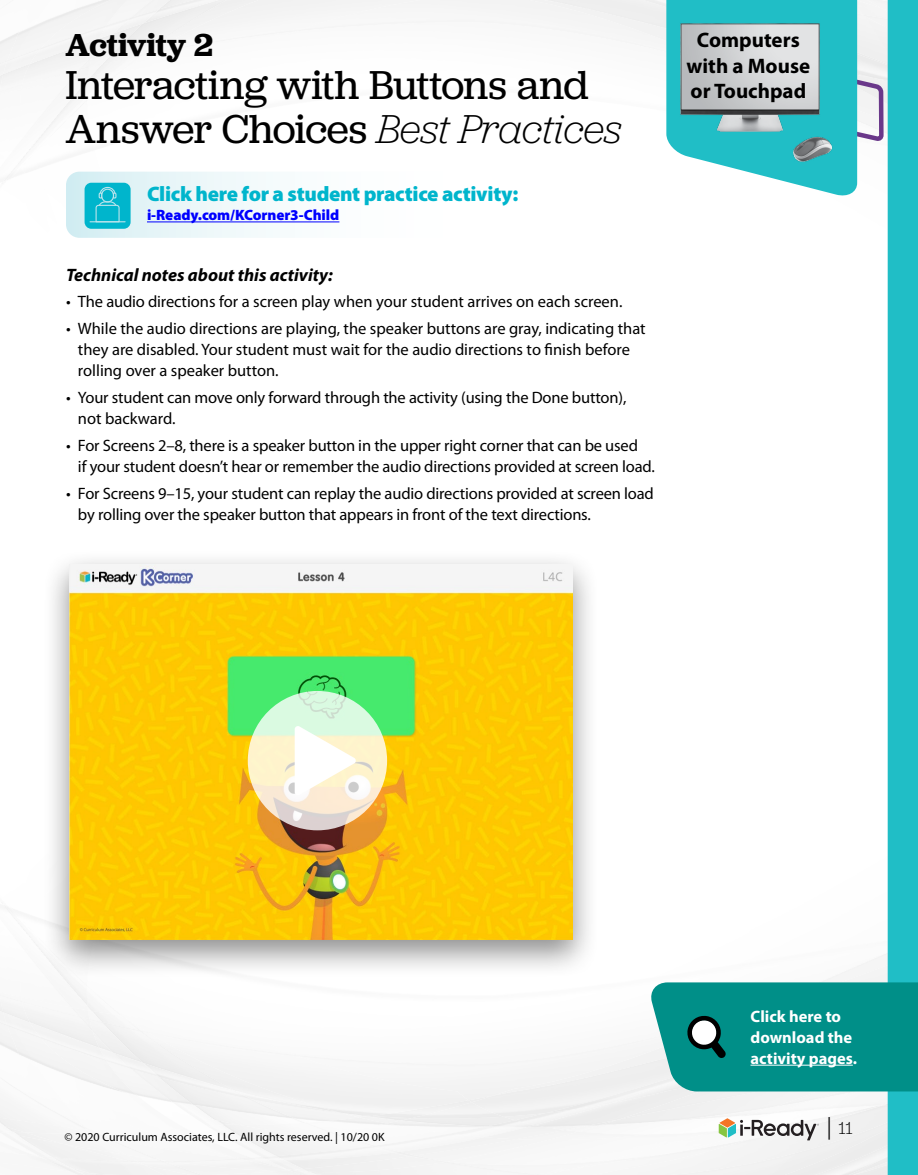
<style>
.page{position:relative;width:918px;height:1175px;background:#fff}
.page>*{position:absolute;margin:0;border:0;box-sizing:border-box;transform-origin:0 0}
.t1{font:42px/43.5px "Jubilat";letter-spacing:-.005em;color:#000}
.t2{font:600 33px "Jubilat";letter-spacing:-.005em;color:#000}
.t3{font:900 21px "Myriad Pro";letter-spacing:-.015em;color:#00b5cc}
.t4{font:700 21px/25.2px "Myriad Pro";color:#000;text-align:center}
.t5{font:italic 700 18px "Myriad Pro";color:#000}
.t6{font:300 18px "Jubilat";color:#000}
.t7{font:16.5px/21px "Myriad Pro";letter-spacing:-.01em;color:#000}
.t8{font:700 16.5px/21px "Myriad Pro";color:#fff}
.t9{font:900 15px "Myriad Pro";letter-spacing:-.005em;color:#00f}
.t10{font:12px "Myriad Pro";color:#000}
.s1{font-weight:300;font-style:italic}
.s2{font-size:27px}
</style>
<div class="page">
<img style="left:887px;top:523px;width:1px;height:302px">
<img style="left:213px;top:1118px;width:15px;height:1px">
<img style="left:785px;top:1126px;width:103px;height:48px">
<img style="left:815px;top:1131px;width:73px;height:43px">
<svg style="left:5px;top:906px;width:7px;height:6px"></svg>
<img style="left:30px;top:1048px;width:60px;height:13px">
<div style="left:93px;top:1066px;width:376px;height:49px;background:#f5f5f5"></div>
<div style="left:22px;top:1001px;width:77px;height:47px;background:#f5f5f5"></div>
<img style="left:0;top:1001px;width:30px;height:21px">
<div style="left:141px;top:1063px;width:200px;height:49px;background:#f3f3f3"></div>
<img style="left:90px;top:1019px;width:51px;height:43px">
<img style="left:79px;top:1016px;width:14px;height:15px">
<div style="left:102px;top:1022px;width:133px;height:69px;background:#f4f4f4"></div>
<img style="left:822px;top:965px;width:66px;height:17px">
<img style="left:367px;top:1115px;width:34px;height:5px">
<img style="left:469px;top:1095px;width:3px;height:5px">
<img style="left:372px;top:1100px;width:100px;height:18px">
<svg style="left:82px;top:1125px;width:5px;height:6px"></svg>
<div style="left:243px;top:1135px;width:126px;height:21px;background:#f6f6f6"></div>
<img style="left:378px;top:1123px;width:23px;height:3px">
<img style="left:412px;top:1102px;width:92px;height:16px">
<img style="left:0;top:1130px;width:17px;height:1px">
<div style="left:715px;top:1134px;width:78px;height:26px;background:#f4f4f4"></div>
<img style="left:579px;top:1160px;width:28px;height:4px">
<img style="left:579px;top:1130px;width:19px;height:1px">
<img style="left:565px;top:1130px;width:14px;height:3px">
<img style="left:444px;top:1139px;width:80px;height:17px">
<img style="left:25px;top:1151px;width:46px;height:9px">
<img style="left:40px;top:1156px;width:30px;height:7px">
<img style="left:47px;top:1159px;width:5px;height:5px">
<img style="left:52px;top:1157px;width:109px;height:17px">
<img style="left:70px;top:1167px;width:21px;height:6px">
<img style="left:262px;top:1156px;width:14px;height:2px">
<img style="left:371px;top:1145px;width:18px;height:1px">
<img style="left:276px;top:1146px;width:117px;height:12px">
<img style="left:486px;top:1120px;width:49px;height:7px">
<img style="left:127px;top:1160px;width:17px;height:5px">
<img style="left:137px;top:1161px;width:66px;height:13px">
<img style="left:168px;top:1158px;width:111px;height:12px">
<div style="left:400px;top:1137px;width:116px;height:18px;background:#f5f5f5"></div>
<img style="left:266px;top:1159px;width:17px;height:10px">
<svg style="left:279px;top:1167px;width:43px;height:7px"></svg>
<img style="left:393px;top:1151px;width:23px;height:5px">
<div style="left:283px;top:1152px;width:127px;height:17px;background:#f2f2f2"></div>
<div style="left:535px;top:1020px;width:353px;height:106px;background:#f4f4f4"></div>
<svg style="left:521px;top:1125px;width:26px;height:3px"></svg>
<div style="left:610px;top:1020px;width:278px;height:83px;background:#f2f2f2"></div>
<img style="left:887px;top:261px;width:1px;height:262px">
<svg style="left:4px;top:174px;width:8px;height:7px"></svg>
<img style="left:30px;top:25px;width:60px;height:13px">
<div style="left:22px;top:38px;width:77px;height:47px;background:#f4f4f4"></div>
<img style="left:0;top:64px;width:30px;height:21px">
<img style="left:90px;top:24px;width:51px;height:43px">
<img style="left:79px;top:55px;width:14px;height:15px">
<div style="left:102px;top:0;width:133px;height:64px;background:#f4f4f4"></div>
<img style="left:610px;top:0;width:278px;height:85px">
<svg style="left:719px;top:1118px;width:100px;height:22px"></svg>
<div style="left:888px;top:0;width:30px;height:1174px;background:#20bec6"></div>
<svg style="left:647px;top:982px;width:271px;height:109px;background:#18958f"></svg>
<svg style="left:831px;top:77px;width:55px;height:1097px"></svg>
<svg style="left:666px;top:0;width:191px;height:202px"></svg>
<img style="left:678px;top:15px;width:144px;height:116px">
<img style="left:783px;top:129px;width:55px;height:37px">
<svg style="left:66px;top:172px;width:274px;height:66px"></svg>
<div style="left:42px;top:549px;width:558px;height:429px;background:#000;opacity:.45"></div>
<img style="left:69px;top:564px;width:504px;height:375px">
<svg style="left:248px;top:691px;width:139px;height:139px;background:#ecefd6"></svg>
<svg style="left:295px;top:725px;width:61px;height:71px"></svg>
<h2 class="t2" style="left:65px;top:24px;width:149px">Activity 2</h2>
<h1 class="t1" style="left:65px;top:62px;width:558px">Interacting with Buttons and<br>Answer Choices <span class="s1">Best Practices</span></h1>
<p class="t3" style="left:147px;top:182px;width:373px">Click here for a student practice activity:</p>
<p class="t9" style="left:147px;top:207px;width:194px">i-Ready.com/KCorner3-Child</p>
<p class="t5" style="left:66px;top:265px;width:268px">Technical notes about this activity:</p>
<p class="t7" style="left:66px;top:291px;width:558px">• The audio directions for a screen play when your student arrives on each screen.</p>
<p class="t7" style="left:78px;top:318px;width:569px;text-indent:-12px">• While the audio directions are playing, the speaker buttons are gray, indicating that they are disabled. Your student must wait for the audio directions to finish before rolling over a speaker button.</p>
<p class="t7" style="left:78px;top:387px;width:550px;text-indent:-12px">• Your student can move only forward through the activity (using the Done button), not backward.</p>
<p class="t7" style="left:78px;top:435px;width:578px;text-indent:-12px">• For Screens 2–8, there is a speaker button in the upper right corner that can be used<br>if your student doesn’t hear or remember the audio directions provided at screen load.</p>
<p class="t7" style="left:78px;top:483px;width:577px;text-indent:-12px">• For Screens 9–15, your student can replay the audio directions provided at screen load by rolling over the speaker button that appears in front of the text directions.</p>
<p class="t4" style="left:687px;top:28px;width:125px">Computers with a Mouse or Touchpad</p>
<p class="t10" style="left:64px;top:1130px;width:322px">© 2020 Curriculum Associates, LLC. All rights reserved. | 10/20 0K</p>
<p class="t8" style="left:751px;top:1005px;width:108px">Click here to download the activity pages.</p>
<p class="t6" style="left:827px;top:1116px;width:27px"><span class="s2">|</span> 11</p>
</div>
